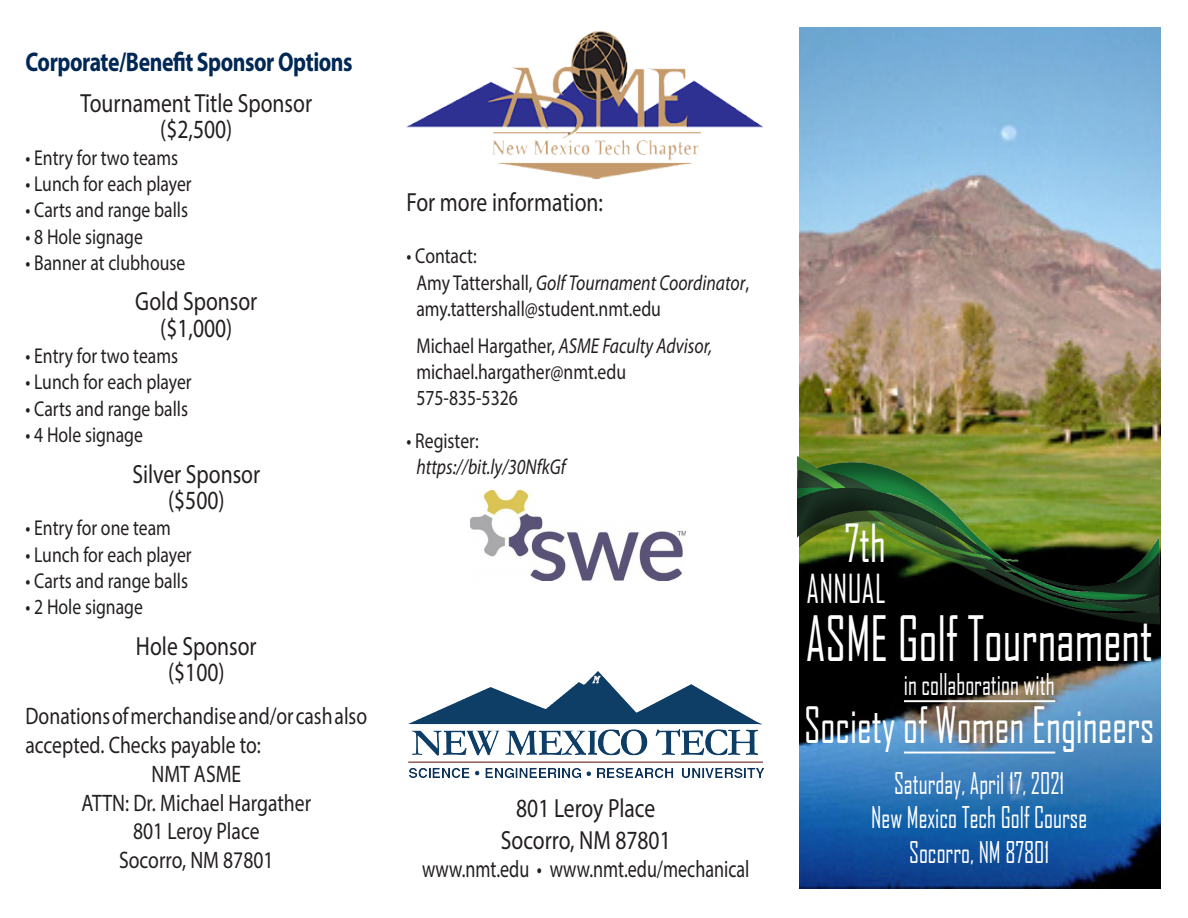
<style>
.page{position:relative;width:1188px;height:918px;background:#fff}
.page>*{position:absolute;margin:0;border:0;box-sizing:border-box;transform-origin:0 0}
.t1{font:59.85px "Agency FB";color:#fff;scale:.82 1}
.t2{font:50.25px "Agency FB";color:#fff;scale:.82 1}
.t3{font:48px "Agency FB";color:#fff;scale:.82 1}
.t4{font:38.25px "Agency FB";letter-spacing:.015em;color:#fff;scale:.82 1}
.t5{font:28.65px "Agency FB";color:#fff;scale:.82 1}
.Title_Subhead{font:700 27px "Myriad Pro";letter-spacing:-.02em;color:#002855;scale:.8 1}
.Title_Subhead-2{font:26.25px "Myriad Pro";color:#231f20;scale:.82 1}
.t6{font:24px/28.7px "Myriad Pro";color:#231f20;scale:.82 1}
.t7{font:24px "Myriad Pro";color:#231f20;scale:.76 1}
.Title_Subhead-3{font:21.6px/26.2px "Myriad Pro";color:#231f20;scale:.82 1}
.Title_Subhead-4{font:italic 21.6px "Myriad Pro";color:#231f20;scale:.82 1}
.s1{font-style:italic}
</style>
<div class="page">
<img style="left:799px;top:28px;width:362px;height:861px">
<div style="left:798px;top:456px;width:363px;height:189px;background:#000"></div>
<div style="left:797px;top:445px;width:363px;height:189px;background:#231f20;opacity:.5"></div>
<hr style="left:904px;top:700px;width:151px;height:2px;background:#fff">
<hr style="left:904px;top:752px;width:151px;height:2px;background:#fff">
<img style="left:406px;top:31px;width:357px;height:147px">
<img style="left:408px;top:671px;width:356px;height:107px">
<img style="left:470px;top:491px;width:215px;height:89px">
<p class="Title_Subhead" style="left:26px;top:45px;width:410px">Corporate/Benefit Sponsor Options</p>
<p class="Title_Subhead-2" style="left:81px;top:87px;width:284px">Tournament Title Sponsor</p>
<p class="Title_Subhead-2" style="left:160px;top:113px;width:89px">($2,500)</p>
<p class="Title_Subhead-3" style="left:26px;top:144px;width:188px">• Entry for two teams</p>
<p class="Title_Subhead-3" style="left:26px;top:170px;width:204px">• Lunch for each player</p>
<p class="Title_Subhead-3" style="left:26px;top:196px;width:200px">• Carts and range balls</p>
<p class="Title_Subhead-3" style="left:26px;top:223px;width:145px">• 8 Hole signage</p>
<p class="Title_Subhead-3" style="left:26px;top:249px;width:196px">• Banner at clubhouse</p>
<p class="Title_Subhead-2" style="left:135px;top:286px;width:150px">Gold Sponsor</p>
<p class="Title_Subhead-2" style="left:160px;top:312px;width:89px">($1,000)</p>
<p class="Title_Subhead-3" style="left:26px;top:342px;width:188px">• Entry for two teams</p>
<p class="Title_Subhead-3" style="left:26px;top:369px;width:204px">• Lunch for each player</p>
<p class="Title_Subhead-3" style="left:26px;top:395px;width:200px">• Carts and range balls</p>
<p class="Title_Subhead-3" style="left:26px;top:421px;width:145px">• 4 Hole signage</p>
<p class="Title_Subhead-2" style="left:132px;top:458px;width:157px">Silver Sponsor</p>
<p class="Title_Subhead-2" style="left:168px;top:484px;width:71px">($500)</p>
<p class="Title_Subhead-3" style="left:26px;top:515px;width:179px">• Entry for one team</p>
<p class="Title_Subhead-3" style="left:26px;top:541px;width:204px">• Lunch for each player</p>
<p class="Title_Subhead-3" style="left:26px;top:567px;width:200px">• Carts and range balls</p>
<p class="Title_Subhead-3" style="left:26px;top:594px;width:145px">• 2 Hole signage</p>
<p class="Title_Subhead-2" style="left:136px;top:630px;width:149px">Hole Sponsor</p>
<p class="Title_Subhead-2" style="left:168px;top:656px;width:71px">($100)</p>
<p class="t6" style="left:26px;top:702px;width:418px">Donations of merchandise and/or cash also accepted. Checks payable to:</p>
<p class="t6" style="left:152px;top:759px;width:111px">NMT ASME</p>
<p class="t6" style="left:82px;top:788px;width:282px">ATTN: Dr. Michael Hargather</p>
<p class="t6" style="left:133px;top:817px;width:156px">801 Leroy Place</p>
<p class="t6" style="left:119px;top:845px;width:190px">Socorro, NM 87801</p>
<p class="Title_Subhead-2" style="left:407px;top:186px;width:241px">For more information:</p>
<p class="Title_Subhead-3" style="left:407px;top:243px;width:87px">• Contact:</p>
<p class="Title_Subhead-3" style="left:416px;top:269px;width:407px">Amy Tattershall, <span class="s1">Golf Tournament Coordinator</span>, amy.tattershall@student.nmt.edu</p>
<p class="Title_Subhead-3" style="left:416px;top:332px;width:362px">Michael Hargather, <span class="s1">ASME Faculty Advisor, </span>michael.hargather@nmt.edu<br>575-835-5326</p>
<p class="Title_Subhead-3" style="left:407px;top:427px;width:90px">• Register:</p>
<p class="Title_Subhead-4" style="left:416px;top:454px;width:184px">https://bit.ly/30NfkGf</p>
<p class="Title_Subhead-2" style="left:516px;top:792px;width:171px">801 Leroy Place</p>
<p class="Title_Subhead-2" style="left:501px;top:824px;width:209px">Socorro, NM 87801</p>
<p class="t7" style="left:422px;top:855px;width:432px">www.nmt.edu • www.nmt.edu/mechanical</p>
<p class="t2" style="left:845px;top:513px;width:52px">7th</p>
<p class="t4" style="left:806px;top:566px;width:98px">ANNUAL</p>
<p class="t1" style="left:806px;top:602px;width:424px">ASME Golf Tournament</p>
<p class="t5" style="left:904px;top:667px;width:185px">in collaboration with</p>
<p class="t3" style="left:804px;top:696px;width:429px">Society of Women Engineers</p>
<p class="t5" style="left:894px;top:766px;width:209px">Saturday, April 17, 2021</p>
<p class="t5" style="left:871px;top:800px;width:265px">New Mexico Tech Golf Course</p>
<p class="t5" style="left:909px;top:835px;width:172px">Socorro, NM 87801</p>
</div>
